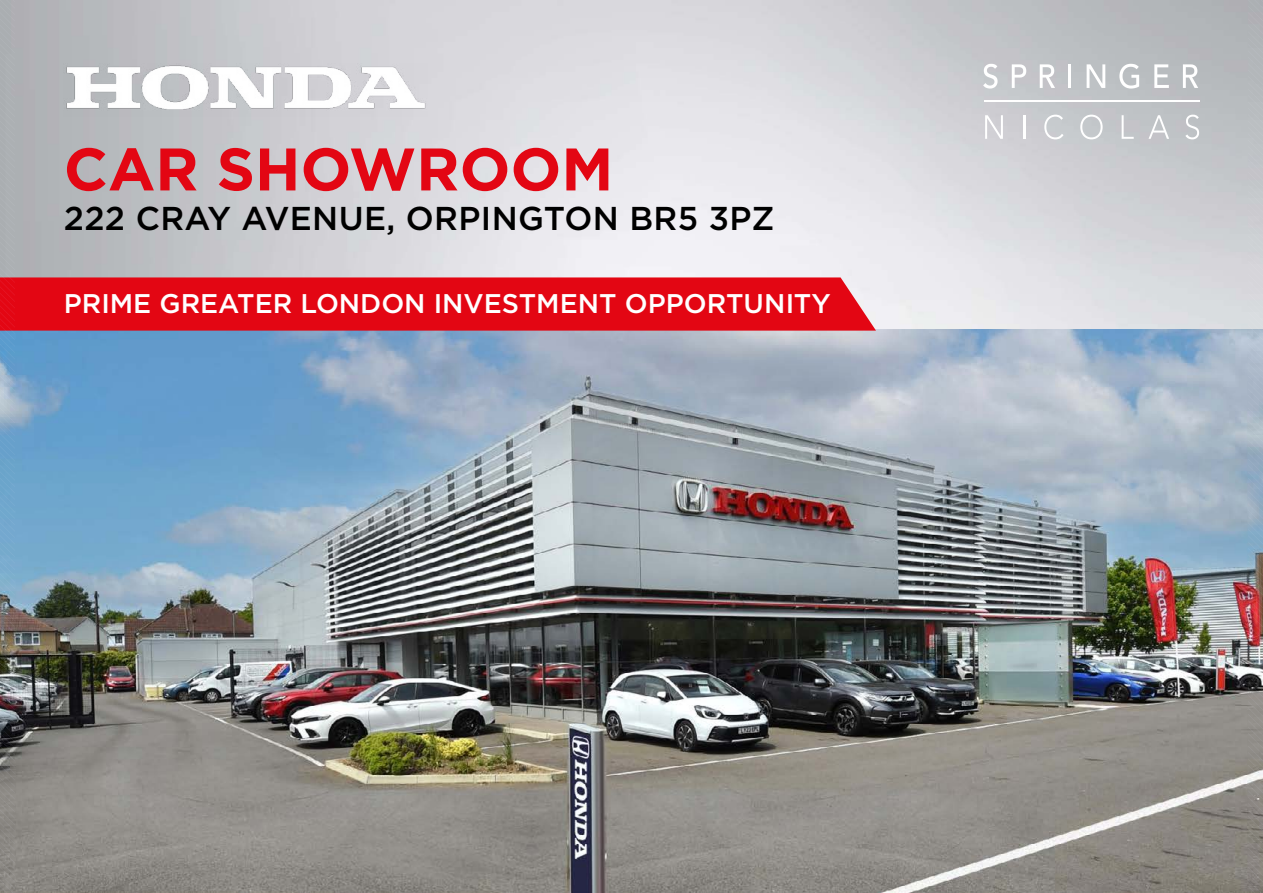
<style>
.page{position:relative;width:1263px;height:893px;background:#fff}
.page>*{position:absolute;margin:0;border:0;box-sizing:border-box;transform-origin:0 0}
.t1{font:700 59.85px "Gotham";color:#e30613}
.t2{font:500 33px "Gotham";letter-spacing:.01em;color:#000}
.t3{font:500 27px "Gotham";color:#fff}
</style>
<div class="page">
<img style="left:15px;top:0;width:1233px;height:330px">
<img style="left:15px;top:330px;width:1233px;height:563px">
<div style="left:15px;top:277px;width:861px;height:54px;background:#e30613"></div>
<svg style="left:983px;top:64px;width:14px;height:25px"></svg>
<svg style="left:1012px;top:64px;width:14px;height:24px"></svg>
<svg style="left:1040px;top:64px;width:15px;height:24px"></svg>
<hr style="left:1068px;top:64px;width:3px;height:24px;background:#fff">
<svg style="left:1086px;top:64px;width:19px;height:24px"></svg>
<svg style="left:1119px;top:64px;width:20px;height:25px"></svg>
<svg style="left:1154px;top:64px;width:15px;height:24px"></svg>
<svg style="left:1183px;top:64px;width:15px;height:24px"></svg>
<svg style="left:985px;top:115px;width:18px;height:24px"></svg>
<hr style="left:1023px;top:115px;width:2px;height:24px;background:#fff">
<svg style="left:1044px;top:115px;width:19px;height:24px"></svg>
<svg style="left:1080px;top:115px;width:22px;height:24px"></svg>
<svg style="left:1121px;top:115px;width:13px;height:24px"></svg>
<svg style="left:1148px;top:115px;width:21px;height:24px"></svg>
<svg style="left:1185px;top:115px;width:14px;height:24px"></svg>
<hr style="left:984px;top:101px;width:215px;height:1px;background:#fff">
<svg style="left:1248px;top:0;width:15px;height:893px;background:#a7a5ab"></svg>
<svg style="left:0;top:0;width:15px;height:893px;background:#8f909b"></svg>
<img style="left:64px;top:64px;width:363px;height:53px">
<h1 class="t1" style="left:64px;top:135px;width:551px">CAR SHOWROOM</h1>
<p class="t2" style="left:64px;top:200px;width:712px">222 CRAY AVENUE, ORPINGTON BR5 3PZ</p>
<p class="t3" style="left:64px;top:288px;width:768px">PRIME GREATER LONDON INVESTMENT OPPORTUNITY</p>
</div>
